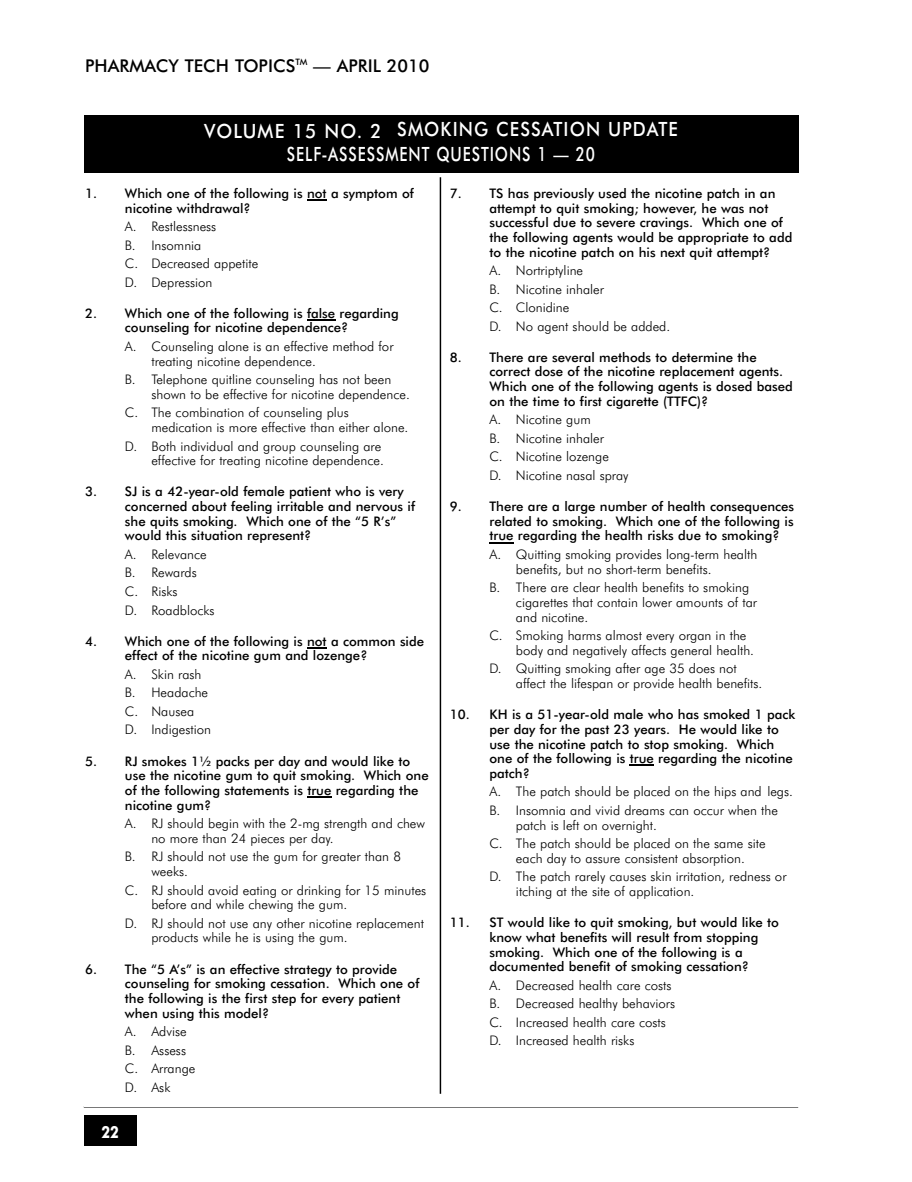
<style>
.page{position:relative;width:912px;height:1182px;background:#fff}
.page>*{position:absolute;margin:0;border:0;box-sizing:border-box;transform-origin:0 0}
.t1{font:500 19.65px/25.2px "Futura BT";letter-spacing:.06em;color:#fff;text-align:center;scale:.94 1}
.t2{font:500 17.7px "Futura BT";color:#000}
.t3{font:700 16.65px "Futura BT";color:#fff;scale:.84 1}
.t4{font:300 13.2px/18.5px "Futura BT";color:#000}
.t5{font:500 13.2px/14.7px "Futura BT";color:#000}
</style>
<div class="page">
<div style="left:84px;top:1116px;width:53px;height:30px;background:#000"></div>
<svg style="left:83px;top:1106px;width:716px;height:2px"></svg>
<div style="left:84px;top:115px;width:714px;height:57px;background:#000"></div>
<div style="left:84px;top:186px;width:714px;height:921px;background:#fff"></div>
<hr style="left:307px;top:199px;width:20px;height:2px;background:#000">
<hr style="left:307px;top:319px;width:28px;height:2px;background:#000">
<hr style="left:307px;top:647px;width:20px;height:2px;background:#000">
<hr style="left:307px;top:796px;width:24px;height:2px;background:#000">
<svg style="left:490px;top:542px;width:24px;height:1px"></svg>
<svg style="left:630px;top:765px;width:24px;height:1px"></svg>
<hr style="left:440px;top:177px;width:1px;height:917px;background:#000">
<h2 class="t2" style="left:85px;top:59px;width:346px">PHARMACY TECH TOPICS<sup>TM</sup> — APRIL 2010</h2>
<h1 class="t1" style="left:204px;top:118px;width:505px">VOLUME 15 NO. 2 SMOKING CESSATION UPDATE<br>SELF-ASSESSMENT QUESTIONS 1 — 20</h1>
<p class="t5" style="left:125px;top:187px;width:290px;text-indent:-40px">1. Which one of the following is not a symptom of nicotine withdrawal?</p>
<p class="t4" style="left:125px;top:218px;width:135px">A. Restlessness<br>B. Insomnia<br>C. Decreased appetite<br>D. Depression</p>
<p class="t5" style="left:125px;top:307px;width:275px;text-indent:-40px">2. Which one of the following is false regarding counseling for nicotine dependence?</p>
<p class="t4" style="left:151px;top:340px;width:244px;line-height:14.7px;text-indent:-26px">A. Counseling alone is an effective method for treating nicotine dependence.</p>
<p class="t4" style="left:151px;top:373px;width:260px;line-height:14.7px;text-indent:-26px">B. Telephone quitline counseling has not been shown to be effective for nicotine dependence.</p>
<p class="t4" style="left:151px;top:406px;width:259px;line-height:14.7px;text-indent:-26px">C. The combination of counseling plus medication is more effective than either alone.</p>
<p class="t4" style="left:125px;top:440px;width:260px;line-height:14.7px;text-align:right">D. Both individual and group counseling are effective for treating nicotine dependence.</p>
<p class="t5" style="left:125px;top:485px;width:292px;text-indent:-40px">3. SJ is a 42-year-old female patient who is very concerned about feeling irritable and nervous if she quits smoking. Which one of the “5 R’s” would this situation represent?</p>
<p class="t4" style="left:125px;top:546px;width:91px">A. Relevance<br>B. Rewards<br>C. Risks<br>D. Roadblocks</p>
<p class="t5" style="left:125px;top:635px;width:301px;text-indent:-40px">4. Which one of the following is not a common side effect of the nicotine gum and lozenge?</p>
<p class="t4" style="left:125px;top:666px;width:88px">A. Skin rash<br>B. Headache<br>C. Nausea<br>D. Indigestion</p>
<p class="t5" style="left:125px;top:755px;width:305px;text-indent:-40px">5. RJ smokes 1½ packs per day and would like to use the nicotine gum to quit smoking. Which one of the following statements is true regarding the nicotine gum?</p>
<p class="t4" style="left:151px;top:817px;width:275px;line-height:14.7px;text-indent:-26px">A. RJ should begin with the 2-mg strength and chew no more than 24 pieces per day.</p>
<p class="t4" style="left:151px;top:850px;width:251px;line-height:14.7px;text-indent:-26px">B. RJ should not use the gum for greater than 8 weeks.</p>
<p class="t4" style="left:151px;top:884px;width:276px;line-height:14.7px;text-indent:-26px">C. RJ should avoid eating or drinking for 15 minutes before and while chewing the gum.</p>
<p class="t4" style="left:151px;top:917px;width:274px;line-height:14.7px;text-indent:-26px">D. RJ should not use any other nicotine replacement products while he is using the gum.</p>
<p class="t5" style="left:125px;top:963px;width:296px;text-indent:-40px">6. The “5 A’s” is an effective strategy to provide counseling for smoking cessation. Which one of the following is the first step for every patient when using this model?</p>
<p class="t4" style="left:125px;top:1023px;width:72px">A. Advise<br>B. Assess<br>C. Arrange<br>D. Ask</p>
<p class="t5" style="left:490px;top:187px;width:304px;text-indent:-40px">7. TS has previously used the nicotine patch in an attempt to quit smoking; however, he was not successful due to severe cravings. Which one of the following agents would be appropriate to add to the nicotine patch on his next quit attempt?</p>
<p class="t4" style="left:490px;top:262px;width:182px">A. Nortriptyline<br>B. Nicotine inhaler<br>C. Clonidine<br>D. No agent should be added.</p>
<p class="t5" style="left:490px;top:351px;width:305px;text-indent:-40px">8. There are several methods to determine the correct dose of the nicotine replacement agents.<br>Which one of the following agents is dosed based on the time to first cigarette (TTFC)?</p>
<p class="t4" style="left:490px;top:412px;width:141px">A. Nicotine gum<br>B. Nicotine inhaler<br>C. Nicotine lozenge<br>D. Nicotine nasal spray</p>
<p class="t5" style="left:490px;top:500px;width:306px;text-align:justify;text-indent:-40px">9. There are a large number of health consequences related to smoking. Which one of the following is true regarding the health risks due to smoking?</p>
<p class="t4" style="left:516px;top:548px;width:243px;line-height:14.7px;text-indent:-26px">A. Quitting smoking provides long-term health benefits, but no short-term benefits.</p>
<p class="t4" style="left:516px;top:581px;width:243px;line-height:14.7px;text-indent:-26px">B. There are clear health benefits to smoking cigarettes that contain lower amounts of tar and nicotine.</p>
<p class="t4" style="left:516px;top:629px;width:240px;line-height:14.7px;text-indent:-26px">C. Smoking harms almost every organ in the body and negatively affects general health.</p>
<p class="t4" style="left:516px;top:662px;width:248px;line-height:14.7px;text-indent:-26px">D. Quitting smoking after age 35 does not affect the lifespan or provide health benefits.</p>
<p class="t5" style="left:490px;top:708px;width:307px;text-indent:-40px">10. KH is a 51-year-old male who has smoked 1 pack per day for the past 23 years. He would like to use the nicotine patch to stop smoking. Which one of the following is true regarding the nicotine patch?</p>
<p class="t4" style="left:490px;top:784px;width:305px">A. The patch should be placed on the hips and legs.<br>B. Insomnia and vivid dreams can occur when the</p>
<p class="t4" style="left:490px;top:817px;width:278px;text-indent:26px">patch is left on overnight.<br>C. The patch should be placed on the same site</p>
<p class="t4" style="left:490px;top:850px;width:299px;text-indent:26px">each day to assure consistent absorption.<br>D. The patch rarely causes skin irritation, redness or</p>
<p class="t4" style="left:516px;top:883px;width:180px">itching at the site of application.</p>
<p class="t5" style="left:490px;top:916px;width:291px;text-indent:-40px">11. ST would like to quit smoking, but would like to know what benefits will result from stopping smoking. Which one of the following is a documented benefit of smoking cessation?</p>
<p class="t4" style="left:490px;top:977px;width:187px">A. Decreased health care costs<br>B. Decreased healthy behaviors<br>C. Increased health care costs<br>D. Increased health risks</p>
<p class="t3" style="left:102px;top:1126px;width:22px">22</p>
</div>
